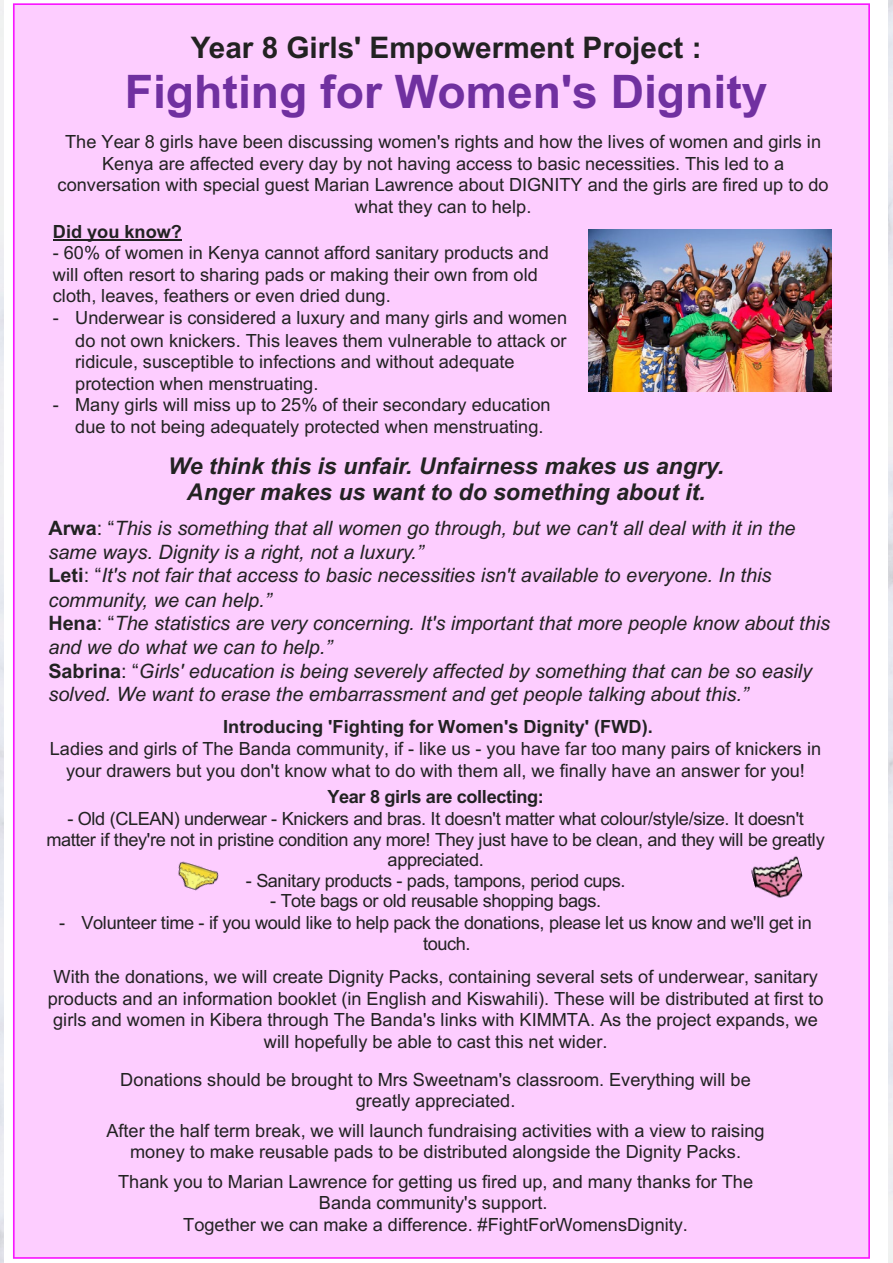
<style>
.page{position:relative;width:893px;height:1263px;background:#fff}
.page>*{position:absolute;margin:0;border:0;box-sizing:border-box;transform-origin:0 0}
.t1{font:700 46.2px "Arial";color:#7030a0}
.t2{font:700 29.7px "Arial";color:#222}
.t3{font:italic 700 23.1px/26.1px "Arial";letter-spacing:-.005em;color:#222;text-align:center}
.t4{font:italic 19.8px/23.5px "Arial";letter-spacing:-.005em;color:#222}
.t5{font:18.15px/21.5px "Arial";color:#222;text-align:center}
.t6{font:18.15px/20.5px "Arial";letter-spacing:-.02em;color:#222;text-align:center}
.t7{font:700 18.15px "Arial";letter-spacing:-.005em;color:#222}
.s1{font-weight:700;font-style:normal}
.s2{font-style:normal}
</style>
<div class="page">
<img style="left:0;top:559px;width:1px;height:251px">
<div style="left:14px;top:4px;width:855px;height:1254px;background:#fdcdff"></div>
<hr style="left:53px;top:240px;width:129px;height:1px;background:#222">
<img style="left:589px;top:230px;width:242px;height:161px">
<img style="left:761px;top:856px;width:42px;height:41px">
<img style="left:751px;top:866px;width:10px;height:23px">
<img style="left:178px;top:861px;width:34px;height:30px">
<img style="left:212px;top:870px;width:7px;height:15px">
<h2 class="t2" style="left:191px;top:27px;width:512px">Year 8 Girls' Empowerment Project :</h2>
<h1 class="t1" style="left:125px;top:59px;width:644px">Fighting for Women's Dignity</h1>
<p class="t5" style="left:58px;top:131px;width:772px">The Year 8 girls have been discussing women's rights and how the lives of women and girls in Kenya are affected every day by not having access to basic necessities. This led to a conversation with special guest Marian Lawrence about DIGNITY and the girls are fired up to do what they can to help.</p>
<p class="t7" style="left:53px;top:219px;width:131px">Did you know?</p>
<p class="t5" style="left:53px;top:242px;width:498px;text-align:left">- 60% of women in Kenya cannot afford sanitary products and will often resort to sharing pads or making their own from old cloth, leaves, feathers or even dried dung.</p>
<p class="t5" style="left:53px;top:305px;width:516px;line-height:23.4px;text-align:right">- Underwear is considered a luxury and many girls and women do not own knickers. This leaves them vulnerable to attack or</p>
<p class="t5" style="left:75px;top:351px;width:441px;text-align:left">ridicule, susceptible to infections and without adequate protection when menstruating.</p>
<p class="t5" style="left:75px;top:394px;width:477px;text-align:left;text-indent:-22px">- Many girls will miss up to 25% of their secondary education due to not being adequately protected when menstruating.</p>
<p class="t3" style="left:168px;top:454px;width:557px">We think this is unfair. Unfairness makes us angry.<br>Anger makes us want to do something about it.</p>
<p class="t4" style="left:48px;top:517px;width:749px"><span class="s1">Arwa</span><span class="s2">: “</span>This is something that all women go through, but we can't all deal with it in the same ways. Dignity is a right, not a luxury.”<br><span class="s1">Leti</span><span class="s2">: “</span>It's not fair that access to basic necessities isn't available to everyone. In this</p>
<p class="t4" style="left:48px;top:588px;width:783px">community, we can help.”<br><span class="s1">Hena</span><span class="s2">: “</span>The statistics are very concerning. It's important that more people know about this and we do what we can to help.”<br><span class="s1">Sabrina</span><span class="s2">: “</span>Girls' education is being severely affected by something that can be so easily solved. We want to erase the embarrassment and get people talking about this.”</p>
<p class="t7" style="left:223px;top:714px;width:431px">Introducing 'Fighting for Women's Dignity' (FWD).</p>
<p class="t5" style="left:50px;top:738px;width:773px">Ladies and girls of The Banda community, if - like us - you have far too many pairs of knickers in your drawers but you don't know what to do with them all, we finally have an answer for you!</p>
<p class="t7" style="left:328px;top:784px;width:218px">Year 8 girls are collecting:</p>
<p class="t6" style="left:47px;top:808px;width:780px">- Old (CLEAN) underwear - Knickers and bras. It doesn't matter what colour/style/size. It doesn't matter if they're not in pristine condition any more! They just have to be clean, and they will be greatly appreciated.</p>
<p class="t6" style="left:246px;top:870px;width:381px">- Sanitary products - pads, tampons, period cups.</p>
<p class="t6" style="left:270px;top:890px;width:333px">- Tote bags or old reusable shopping bags.</p>
<p class="t6" style="left:423px;top:911px;width:390px;line-height:21.5px;text-align:left;text-indent:-364px">- Volunteer time - if you would like to help pack the donations, please let us know and we'll get in touch.</p>
<p class="t5" style="left:48px;top:966px;width:777px">With the donations, we will create Dignity Packs, containing several sets of underwear, sanitary products and an information booklet (in English and Kiswahili). These will be distributed at first to girls and women in Kibera through The Banda's links with KIMMTA. As the project expands, we will hopefully be able to cast this net wider.</p>
<p class="t5" style="left:120px;top:1068px;width:632px">Donations should be brought to Mrs Sweetnam's classroom. Everything will be greatly appreciated.</p>
<p class="t5" style="left:106px;top:1119px;width:660px">After the half term break, we will launch fundraising activities with a view to raising money to make reusable pads to be distributed alongside the Dignity Packs.</p>
<p class="t5" style="left:118px;top:1171px;width:637px">Thank you to Marian Lawrence for getting us fired up, and many thanks for The<br>Banda community's support.<br>Together we can make a difference. #FightForWomensDignity.</p>
</div>
